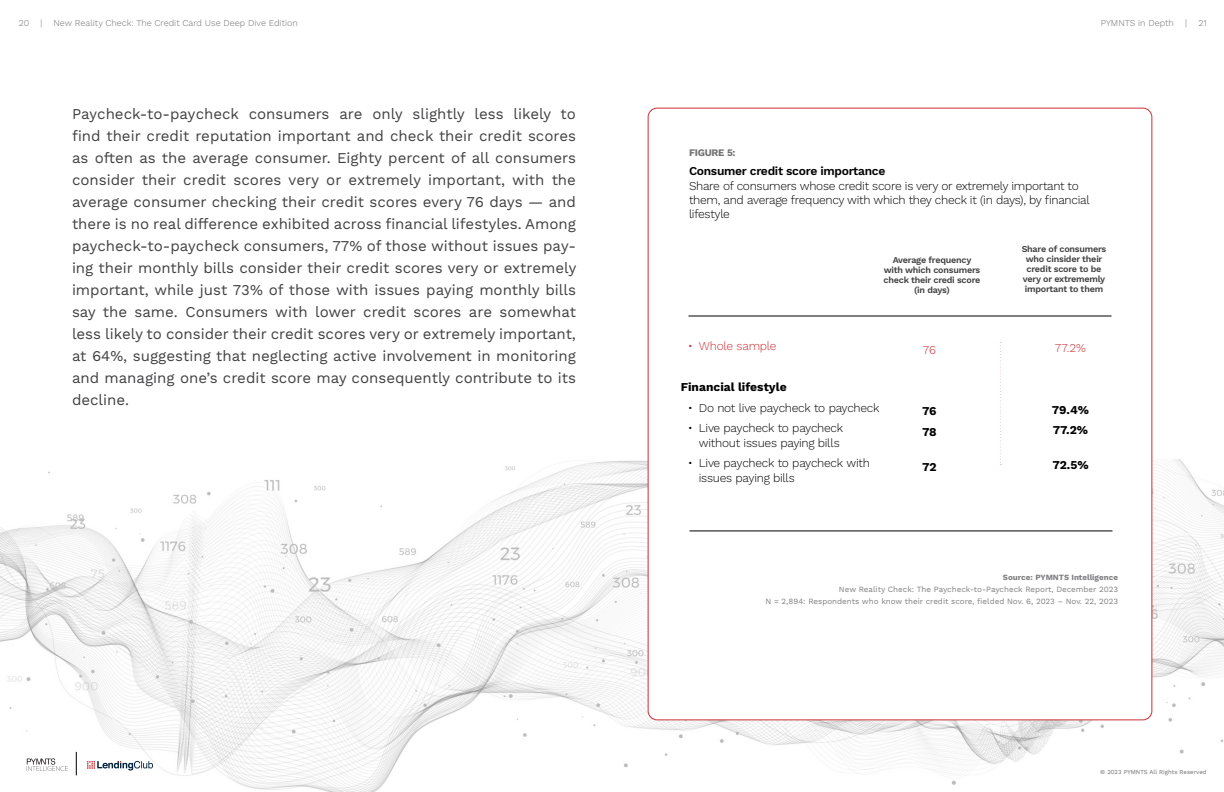
<style>
.page{position:relative;width:1224px;height:792px;background:#fff}
.page>*{position:absolute;margin:0;border:0;box-sizing:border-box;transform-origin:0 0}
.t1{font:15px/22px "Work Sans";color:#414042;text-align:justify}
.t2{font:300 12px/14.4px "Work Sans";letter-spacing:-.025em;color:#000}
.t3{font:700 12px/20.4px "Work Sans";color:#000}
.t4{font:600 12px "Work Sans";letter-spacing:-.025em;color:#000}
.t5{font:300 12px "Work Sans";letter-spacing:-.025em;color:#cc2f33}
.t6{font:700 10px "Work Sans";letter-spacing:-.025em;color:#717073}
.t7{font:600 9px/10px "Work Sans";letter-spacing:-.025em;color:#414042;text-align:center}
.t8{font:300 9px "Work Sans";color:#717073}
.t9{font:8px/12px "Work Sans";color:#7f7e81;text-align:right}
.t10{font:700 8px "Work Sans";color:#7f7e81}
.t11{font:6px "Work Sans";letter-spacing:.005em;color:#717073}
</style>
<div class="page">
<img style="left:0;top:459px;width:1224px;height:333px">
<div style="left:648px;top:108px;width:504px;height:612px;background:#fff;border-radius:9px"></div>
<hr style="left:690px;top:531px;width:422px;height:1px;background:#000">
<hr style="left:688px;top:316px;width:424px;height:1px;background:#000">
<svg style="left:1000px;top:342px;width:1px;height:123px"></svg>
<p class="t8" style="left:19px;top:17px;width:12px">20</p>
<p class="t8" style="left:40px;top:17px;width:3px">|</p>
<p class="t8" style="left:54px;top:17px;width:246px">New Reality Check: The Credit Card Use Deep Dive Edition</p>
<p class="t8" style="left:1101px;top:17px;width:75px">PYMNTS in Depth</p>
<p class="t8" style="left:1185px;top:17px;width:3px">|</p>
<p class="t8" style="left:1198px;top:17px;width:10px">21</p>
<p class="t1" style="left:72px;top:104px;width:506px">Paycheck-to-paycheck consumers are only slightly less likely to find their credit reputation important and check their credit scores as often as the average consumer. Eighty percent of all consumers consider their credit scores very or extremely important, with the average consumer checking their credit scores every 76 days — and there is no real difference exhibited across financial lifestyles. Among paycheck-to-paycheck consumers, 77% of those without issues pay&shy;ing their monthly bills consider their credit scores very or extremely important, while just 73% of those with issues paying monthly bills say the same. Consumers with lower credit scores are somewhat less likely to consider their credit scores very or extremely important, at 64%, suggesting that neglecting active involvement in monitoring and managing one’s credit score may consequently contribute to its decline.</p>
<p class="t6" style="left:689px;top:147px;width:48px">FIGURE 5:</p>
<p class="t4" style="left:689px;top:164px;width:198px">Consumer credit score importance</p>
<p class="t2" style="left:689px;top:179px;width:402px">Share of consumers whose credit score is very or extremely important to them, and average frequency with which they check it (in days), by financial lifestyle</p>
<p class="t7" style="left:884px;top:255px;width:98px">Average frequency with which consumers check their credi score (in days)</p>
<p class="t5" style="left:688px;top:339px;width:90px">• Whole sample</p>
<p class="t3" style="left:681px;top:378px;width:107px">Financial lifestyle</p>
<p class="t2" style="left:688px;top:401px;width:193px">• Do not live paycheck to paycheck</p>
<p class="t2" style="left:688px;top:421px;width:157px;line-height:15px;text-align:right">• Live paycheck to paycheck without issues paying bills</p>
<p class="t2" style="left:699px;top:456px;width:173px;line-height:15px;text-indent:-11px">• Live paycheck to paycheck with issues paying bills</p>
<p class="t5" style="left:923px;top:343px;width:15px">76</p>
<p class="t3" style="left:922px;top:402px;width:16px">76<br>78</p>
<p class="t3" style="left:922px;top:458px;width:16px">72</p>
<p class="t7" style="left:1022px;top:244px;width:86px">Share of consumers who cinsider their credit score to be very or extrememly important to them</p>
<p class="t5" style="left:1055px;top:341px;width:32px">77.2%</p>
<p class="t3" style="left:1052px;top:400px;width:39px">79.4%<br>77.2%</p>
<p class="t3" style="left:1052px;top:456px;width:38px">72.5%</p>
<p class="t10" style="left:1003px;top:573px;width:117px">Source: PYMNTS Intelligence</p>
<p class="t9" style="left:765px;top:584px;width:354px">New Reality Check: The Paycheck-to-Paycheck Report, December 2023<br>N = 2,894: Respondents who know their credit score, fielded Nov. 6, 2023 – Nov. 22, 2023</p>
<p class="t11" style="left:1100px;top:769px;width:108px">© 2023 PYMNTS All Rights Reserved</p>
</div>
